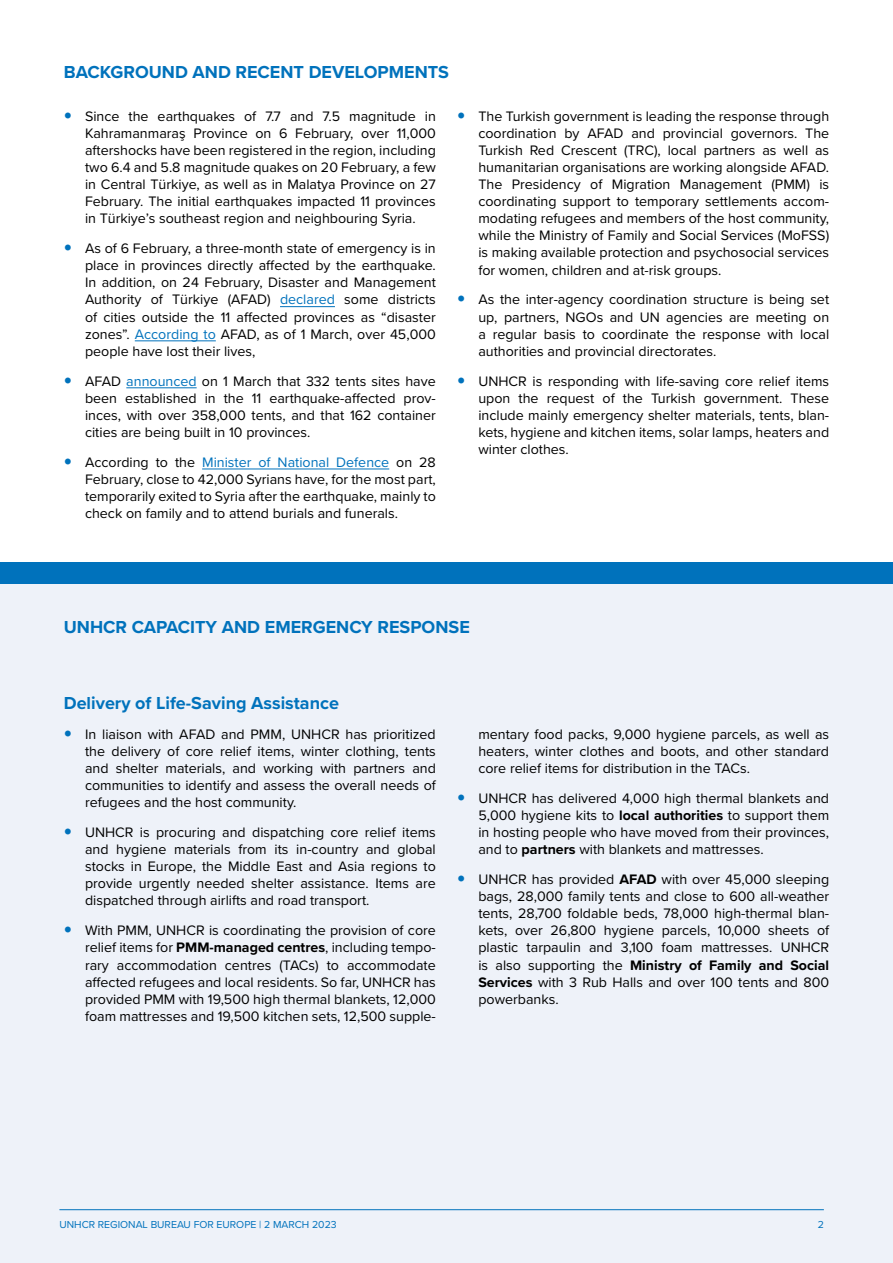
<style>
.page{position:relative;width:893px;height:1263px;background:#fff}
.page>*{position:absolute;margin:0;border:0;box-sizing:border-box;transform-origin:0 0}
.Title_Capital{font:700 18px "Proxima Nova";color:#0072bc}
.Sub_heading{font:700 18px "Proxima Nova";color:#0072bc}
.t1{font:14.25px/17.1px "Proxima Nova";color:#000;text-align:justify}
.t2{font:10.5px "Proxima Nova";color:#0072bc}
.s1{color:#0072bc}
.s2{font-weight:700}
</style>
<div class="page">
<div style="left:0;top:563px;width:893px;height:700px;background:#eef2f9"></div>
<div style="left:0;top:563px;width:893px;height:21px;background:#0072bc"></div>
<hr style="left:59px;top:1209px;width:765px;height:1px;background:#0072bc">
<hr style="left:280px;top:306px;width:55px;height:1px;background:#0072bc">
<hr style="left:135px;top:340px;width:81px;height:1px;background:#0072bc">
<hr style="left:126px;top:387px;width:71px;height:1px;background:#0072bc">
<hr style="left:202px;top:469px;width:187px;height:1px;background:#0072bc">
<p class="Title_Capital" style="left:64px;top:59px;width:387px">BACKGROUND AND RECENT DEVELOPMENTS</p>
<p class="t1" style="left:85px;top:107px;width:352px">Since the earthquakes of 7.7 and 7.5 magnitude in Kahramanmaraş Province on 6 February, over 11,000 aftershocks have been registered in the region, including two 6.4 and 5.8 magnitude quakes on 20 February, a few in Central Türkiye, as well as in Malatya Province on 27<br>February. The initial earthquakes impacted 11 provinces in Türkiye’s southeast region and neighbouring Syria.</p>
<p class="t1" style="left:85px;top:239px;width:352px">As of 6 February, a three-month state of emergency is in place in provinces directly affected by the earthquake.<br>In addition, on 24 February, Disaster and Management Authority of Türkiye (AFAD) <span class="s1">declared</span> some districts of cities outside the 11 affected provinces as “disaster zones”. <span class="s1">According to</span> AFAD, as of 1 March, over 45,000 people have lost their lives,</p>
<p class="t1" style="left:85px;top:372px;width:352px">AFAD <span class="s1">announced</span> on 1 March that 332 tents sites have been established in the 11 earthquake-affected prov&shy;inces, with over 358,000 tents, and that 162 container cities are being built in 10 provinces.</p>
<p class="t1" style="left:85px;top:453px;width:352px">According to the <span class="s1">Minister of National Defence</span> on 28<br>February, close to 42,000 Syrians have, for the most part, temporarily exited to Syria after the earthquake, mainly to check on family and to attend burials and funerals.</p>
<p class="t1" style="left:478px;top:107px;width:352px">The Turkish government is leading the response through coordination by AFAD and provincial governors. The Turkish Red Crescent (TRC), local partners as well as humanitarian organisations are working alongside AFAD.<br>The Presidency of Migration Management (PMM) is coordinating support to temporary settlements accom&shy;modating refugees and members of the host community, while the Ministry of Family and Social Services (MoFSS) is making available protection and psychosocial services for women, children and at-risk groups.</p>
<p class="t1" style="left:478px;top:290px;width:352px">As the inter-agency coordination structure is being set up, partners, NGOs and UN agencies are meeting on a regular basis to coordinate the response with local authorities and provincial directorates.</p>
<p class="t1" style="left:478px;top:372px;width:352px">UNHCR is responding with life-saving core relief items upon the request of the Turkish government. These include mainly emergency shelter materials, tents, blan&shy;kets, hygiene and kitchen items, solar lamps, heaters and winter clothes.</p>
<p class="Title_Capital" style="left:64px;top:613px;width:408px">UNHCR CAPACITY AND EMERGENCY RESPONSE</p>
<p class="Sub_heading" style="left:64px;top:689px;width:277px">Delivery of Life-Saving Assistance</p>
<p class="t1" style="left:85px;top:725px;width:352px">In liaison with AFAD and PMM, UNHCR has prioritized the delivery of core relief items, winter clothing, tents and shelter materials, and working with partners and communities to identify and assess the overall needs of refugees and the host community.</p>
<p class="t1" style="left:85px;top:823px;width:352px">UNHCR is procuring and dispatching core relief items and hygiene materials from its in-country and global stocks in Europe, the Middle East and Asia regions to provide urgently needed shelter assistance. Items are dispatched through airlifts and road transport.</p>
<p class="t1" style="left:85px;top:921px;width:352px">With PMM, UNHCR is coordinating the provision of core relief items for <span class="s2">PMM-managed centres</span>, including tempo&shy;rary accommodation centres (TACs) to accommodate affected refugees and local residents. So far, UNHCR has provided PMM with 19,500 high thermal blankets, 12,000 foam mattresses and 19,500 kitchen sets, 12,500 supple-</p>
<p class="t1" style="left:478px;top:725px;width:352px">mentary food packs, 9,000 hygiene parcels, as well as heaters, winter clothes and boots, and other standard core relief items for distribution in the TACs.</p>
<p class="t1" style="left:478px;top:789px;width:352px">UNHCR has delivered 4,000 high thermal blankets and 5,000 hygiene kits to <span class="s2">local authorities</span> to support them in hosting people who have moved from their provinces, and to <span class="s2">partners</span> with blankets and mattresses.</p>
<p class="t1" style="left:478px;top:870px;width:352px">UNHCR has provided <span class="s2">AFAD</span> with over 45,000 sleeping bags, 28,000 family tents and close to 600 all-weather tents, 28,700 foldable beds, 78,000 high-thermal blan&shy;kets, over 26,800 hygiene parcels, 10,000 sheets of plastic tarpaulin and 3,100 foam mattresses. UNHCR is also supporting the <span class="s2">Ministry of Family and Social Services</span> with 3 Rub Halls and over 100 tents and 800 powerbanks.</p>
<p class="t2" style="left:59px;top:1217px;width:279px">UNHCR REGIONAL BUREAU FOR EUROPE | 2 MARCH 2023</p>
<p class="t2" style="left:818px;top:1217px;width:8px">2</p>
</div>
